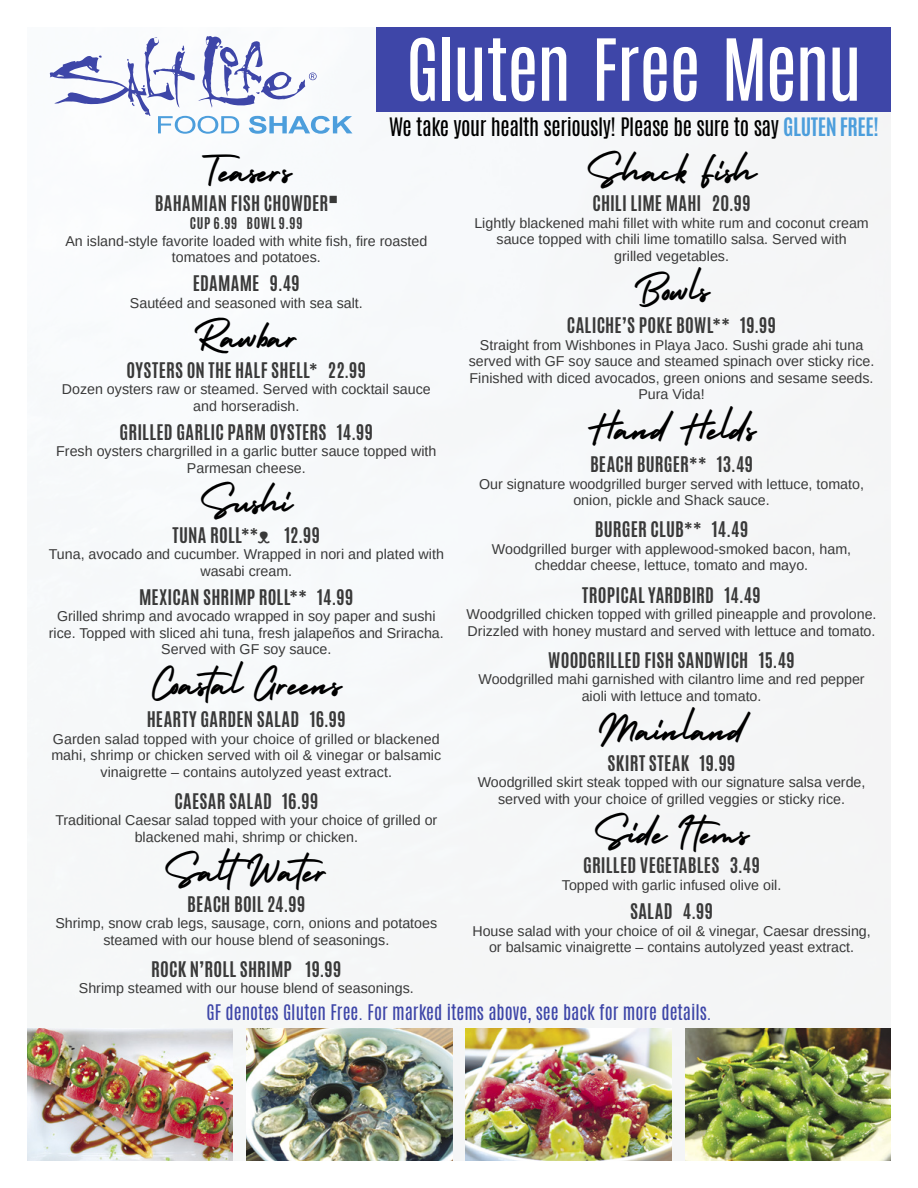
<style>
.page{position:relative;width:918px;height:1188px;background:#fff}
.page>*{position:absolute;margin:0;border:0;box-sizing:border-box;transform-origin:0 0}
.t1{font:72.6px "Antonio";letter-spacing:-.025em;color:#fff}
.t2{font:27px "Holiday Free";color:#000}
.t3{font:21.15px "Antonio";letter-spacing:-.02em;color:#000}
.t4{font:700 18px "Antonio";letter-spacing:.015em;color:#393939}
.t5{font:18px "Antonio";color:#3e46a8}
.t6{font:14.25px/16.5px "Arimo";color:#393939;text-align:center}
.t7{font:700 13.5px "Antonio";letter-spacing:.05em;color:#393939}
.s1{font-weight:700;color:#4c9edc}
.s2{font-family:"Arimo";font-weight:400;font-size:21px}
</style>
<div class="page">
<div style="left:49px;top:27px;width:842px;height:1134px;background:#f6f7f8"></div>
<img style="left:466px;top:1028px;width:206px;height:133px">
<img style="left:27px;top:1028px;width:206px;height:133px">
<img style="left:685px;top:1028px;width:206px;height:133px">
<img style="left:246px;top:1028px;width:206px;height:133px">
<svg style="left:50px;top:36px;width:302px;height:98px"></svg>
<div style="left:377px;top:27px;width:514px;height:84px;background:#3e46a8"></div>
<h1 class="t1" style="left:406px;top:16px;width:458px">Gluten Free Menu</h1>
<h3 class="t3" style="left:389px;top:112px;width:491px">We take your health seriously! Please be sure to say <span class="s1">GLUTEN FREE!</span></h3>
<h2 class="t2" style="left:201px;top:154px;width:93px">Teasers</h2>
<p class="t4" style="left:155px;top:190px;width:185px">BAHAMIAN FISH CHOWDER<sup>■</sup></p>
<p class="t7" style="left:190px;top:213px;width:114px">CUP 6.99 BOWL 9.99</p>
<p class="t6" style="left:65px;top:233px;width:363px">An island-style favorite loaded with white fish, fire roasted tomatoes and potatoes.</p>
<p class="t4" style="left:193px;top:270px;width:109px">EDAMAME 9.49</p>
<p class="t6" style="left:130px;top:295px;width:234px">Sautéed and seasoned with sea salt.</p>
<h2 class="t2" style="left:193px;top:320px;width:108px">Rawbar</h2>
<p class="t4" style="left:126px;top:356px;width:241px">OYSTERS ON THE HALF SHELL* 22.99</p>
<p class="t6" style="left:62px;top:381px;width:371px">Dozen oysters raw or steamed. Served with cocktail sauce and horseradish.</p>
<p class="t4" style="left:120px;top:419px;width:255px">GRILLED GARLIC PARM OYSTERS 14.99</p>
<p class="t6" style="left:56px;top:443px;width:382px">Fresh oysters chargrilled in a garlic butter sauce topped with<br>Parmesan cheese.</p>
<h2 class="t2" style="left:200px;top:485px;width:94px">Sushi</h2>
<p class="t4" style="left:172px;top:521px;width:149px">TUNA ROLL**<span class="s2">ᴥ</span> 12.99</p>
<p class="t6" style="left:49px;top:546px;width:397px">Tuna, avocado and cucumber. Wrapped in nori and plated with wasabi cream.</p>
<p class="t4" style="left:139px;top:584px;width:216px">MEXICAN SHRIMP ROLL** 14.99</p>
<p class="t6" style="left:49px;top:608px;width:396px">Grilled shrimp and avocado wrapped in soy paper and sushi rice. Topped with sliced ahi tuna, fresh jalapeños and Sriracha.<br>Served with GF soy sauce.</p>
<h2 class="t2" style="left:151px;top:667px;width:193px">Coastal Greens</h2>
<p class="t4" style="left:147px;top:706px;width:201px">HEARTY GARDEN SALAD 16.99</p>
<p class="t6" style="left:51px;top:731px;width:391px">Garden salad topped with your choice of grilled or blackened mahi, shrimp or chicken served with oil &amp; vinegar or balsamic vinaigrette – contains autolyzed yeast extract.</p>
<p class="t4" style="left:174px;top:788px;width:146px">CAESAR SALAD 16.99</p>
<p class="t6" style="left:55px;top:812px;width:383px">Traditional Caesar salad topped with your choice of grilled or blackened mahi, shrimp or chicken.</p>
<h2 class="t2" style="left:164px;top:854px;width:173px">SaltWater</h2>
<p class="t4" style="left:187px;top:890px;width:120px">BEACH BOIL 24.99</p>
<p class="t6" style="left:55px;top:915px;width:383px">Shrimp, snow crab legs, sausage, corn, onions and potatoes steamed with our house blend of seasonings.</p>
<p class="t4" style="left:151px;top:956px;width:192px">ROCK N’ROLL SHRIMP 19.99</p>
<p class="t6" style="left:79px;top:980px;width:337px">Shrimp steamed with our house blend of seasonings.</p>
<h2 class="t2" style="left:586px;top:154px;width:172px">Shack Fish</h2>
<p class="t4" style="left:592px;top:190px;width:160px">CHILI LIME MAHI 20.99</p>
<p class="t6" style="left:474px;top:215px;width:396px">Lightly blackened mahi fillet with white rum and coconut cream sauce topped with chili lime tomatillo salsa. Served with<br>grilled vegetables.</p>
<h2 class="t2" style="left:633px;top:273px;width:78px">Bowls</h2>
<p class="t4" style="left:567px;top:312px;width:211px">CALICHE’S POKE BOWL** 19.99</p>
<p class="t6" style="left:469px;top:337px;width:407px">Straight from Wishbones in Playa Jaco. Sushi grade ahi tuna served with GF soy sauce and steamed spinach over sticky rice.<br>Finished with diced avocados, green onions and sesame seeds.<br>Pura Vida!</p>
<h2 class="t2" style="left:587px;top:412px;width:171px">Hand Helds</h2>
<p class="t4" style="left:590px;top:451px;width:165px">BEACH BURGER** 13.49</p>
<p class="t6" style="left:479px;top:476px;width:386px">Our signature woodgrilled burger served with lettuce, tomato, onion, pickle and Shack sauce.</p>
<p class="t4" style="left:595px;top:516px;width:155px">BURGER CLUB** 14.49</p>
<p class="t6" style="left:492px;top:541px;width:361px">Woodgrilled burger with applewood-smoked bacon, ham, cheddar cheese, lettuce, tomato and mayo.</p>
<p class="t4" style="left:582px;top:581px;width:180px">TROPICAL YARDBIRD 14.49</p>
<p class="t6" style="left:467px;top:606px;width:412px;text-align:left">Woodgrilled chicken topped with grilled pineapple and provolone.<br>Drizzled with honey mustard and served with lettuce and tomato.</p>
<p class="t4" style="left:548px;top:647px;width:248px">WOODGRILLED FISH SANDWICH 15.49</p>
<p class="t6" style="left:478px;top:671px;width:388px">Woodgrilled mahi garnished with cilantro lime and red pepper aioli with lettuce and tomato.</p>
<h2 class="t2" style="left:598px;top:713px;width:149px">Mainland</h2>
<p class="t4" style="left:608px;top:749px;width:130px">SKIRT STEAK 19.99</p>
<p class="t6" style="left:478px;top:774px;width:389px">Woodgrilled skirt steak topped with our signature salsa verde, served with your choice of grilled veggies or sticky rice.</p>
<h2 class="t2" style="left:594px;top:816px;width:157px">Side Items</h2>
<p class="t4" style="left:583px;top:852px;width:178px">GRILLED VEGETABLES 3.49</p>
<p class="t6" style="left:562px;top:877px;width:221px">Topped with garlic infused olive oil.</p>
<p class="t4" style="left:630px;top:898px;width:85px">SALAD 4.99</p>
<p class="t6" style="left:472px;top:923px;width:400px">House salad with your choice of oil &amp; vinegar, Caesar dressing, or balsamic vinaigrette – contains autolyzed yeast extract.</p>
<p class="t5" style="left:206px;top:1000px;width:507px">GF denotes Gluten Free. For marked items above, see back for more details.</p>
</div>
